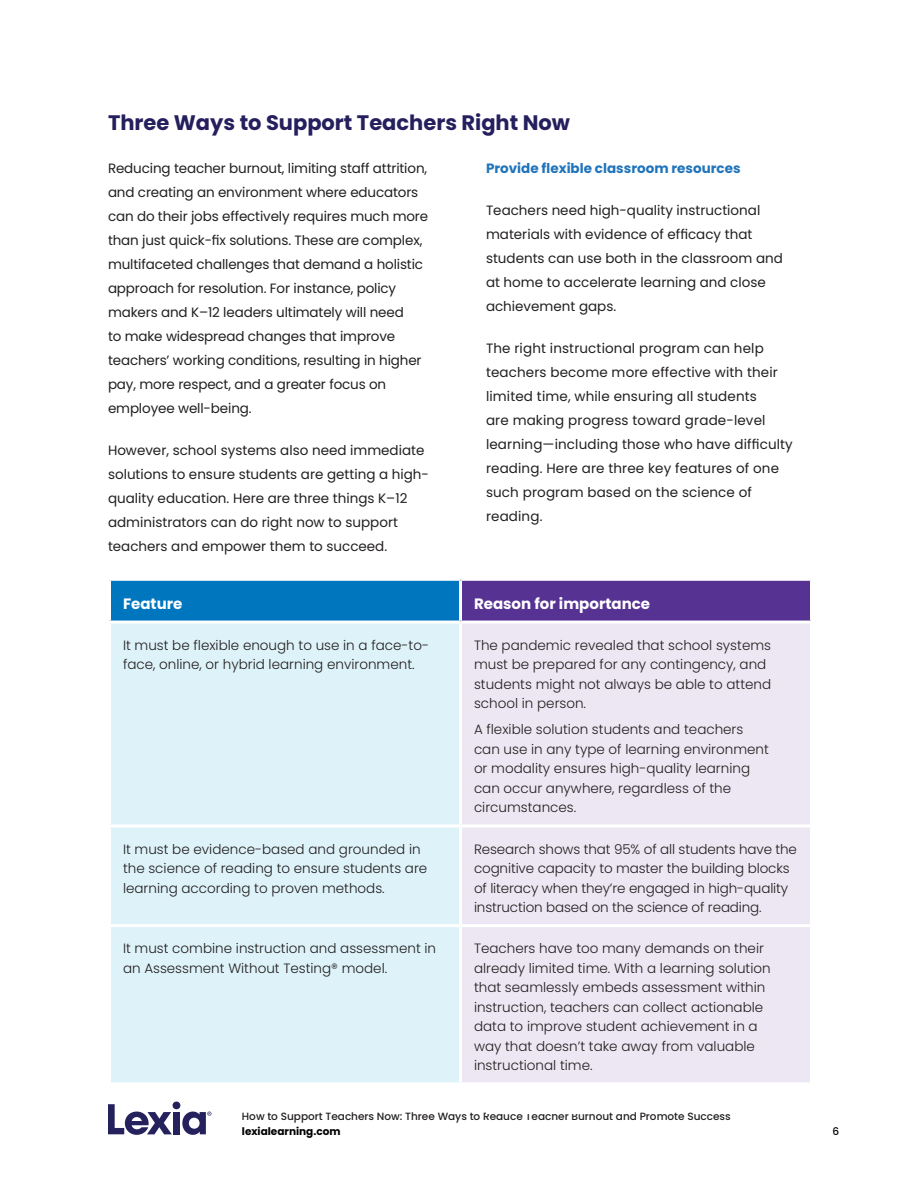
<style>
.page{position:relative;width:918px;height:1188px;background:#fff}
.page>*{position:absolute;margin:0;border:0;box-sizing:border-box;transform-origin:0 0}
.t1{font:700 21px "Poppins";color:#25205d}
.t2{font:700 15px "Poppins";color:#fff}
.t3{font:13.5px/24px "Poppins";color:#221f1f}
.t4{font:300 13.5px/19.5px "Poppins";color:#221f1f}
.t5{font:700 13.5px "Poppins";color:#2074bb}
.t6{font:500 10.5px "Poppins";color:#221f1f}
.t7{font:700 10.5px "Poppins";color:#020102}
.t8{font:500 10.5px "Poppins";color:#020102}
</style>
<div class="page">
<svg style="left:108px;top:1104px;width:64px;height:31px"></svg>
<div style="left:173px;top:1112px;width:7px;height:22px;background:#25215d"></div>
<div style="left:173px;top:1102px;width:7px;height:7px;background:#25215d;border-radius:50%"></div>
<svg style="left:182px;top:1112px;width:29px;height:23px"></svg>
<div style="left:110px;top:579px;width:350px;height:43px;background:#0076bf"></div>
<div style="left:460px;top:579px;width:352px;height:43px;background:#563393"></div>
<div style="left:111px;top:624px;width:348px;height:458px;background:#def2f9"></div>
<div style="left:462px;top:624px;width:348px;height:458px;background:#ece7f3"></div>
<hr style="left:108px;top:578px;width:352px;height:3px;background:#fff">
<hr style="left:108px;top:581px;width:3px;height:40px;background:#fff">
<hr style="left:460px;top:578px;width:353px;height:3px;background:#fff">
<hr style="left:459px;top:581px;width:3px;height:40px;background:#fff">
<hr style="left:810px;top:581px;width:3px;height:40px;background:#fff">
<hr style="left:108px;top:621px;width:352px;height:3px;background:#fff">
<hr style="left:460px;top:621px;width:353px;height:3px;background:#fff">
<hr style="left:108px;top:824px;width:352px;height:3px;background:#fff">
<hr style="left:460px;top:824px;width:353px;height:3px;background:#fff">
<hr style="left:108px;top:924px;width:352px;height:3px;background:#fff">
<hr style="left:460px;top:924px;width:353px;height:3px;background:#fff">
<h1 class="t1" style="left:108px;top:113px;width:464px">Three Ways to Support Teachers Right Now</h1>
<p class="t3" style="left:108px;top:156px;width:322px">Reducing teacher burnout, limiting staff attrition, and creating an environment where educators can do their jobs effectively requires much more than just quick-fix solutions. These are complex, multifaceted challenges that demand a holistic approach for resolution. For instance, policy makers and K–12 leaders ultimately will need<br>to make widespread changes that improve teachers’ working conditions, resulting in higher pay, more respect, and a greater focus on employee well-being.</p>
<p class="t3" style="left:108px;top:438px;width:323px">However, school systems also need immediate solutions to ensure students are getting a high&shy;quality education. Here are three things K–12 administrators can do right now to support teachers and empower them to succeed.</p>
<p class="t5" style="left:486px;top:160px;width:256px">Provide flexible classroom resources</p>
<p class="t3" style="left:486px;top:198px;width:298px">Teachers need high-quality instructional materials with evidence of efficacy that students can use both in the classroom and at home to accelerate learning and close achievement gaps.</p>
<p class="t3" style="left:486px;top:336px;width:308px">The right instructional program can help teachers become more effective with their limited time, while ensuring all students<br>are making progress toward grade-level learning—including those who have difficulty reading. Here are three key features of one such program based on the science of reading.</p>
<p class="t2" style="left:123px;top:597px;width:61px">Feature</p>
<p class="t2" style="left:474px;top:597px;width:178px">Reason for importance</p>
<p class="t4" style="left:123px;top:635px;width:308px">It must be flexible enough to use in a face-to&shy;face, online, or hybrid learning environment.</p>
<p class="t4" style="left:474px;top:635px;width:299px">The pandemic revealed that school systems must be prepared for any contingency, and students might not always be able to attend school in person.</p>
<p class="t4" style="left:474px;top:720px;width:296px">A flexible solution students and teachers can use in any type of learning environment or modality ensures high-quality learning can occur anywhere, regardless of the circumstances.</p>
<p class="t4" style="left:123px;top:839px;width:306px">It must be evidence-based and grounded in the science of reading to ensure students are learning according to proven methods.</p>
<p class="t4" style="left:474px;top:839px;width:325px">Research shows that 95% of all students have the cognitive capacity to master the building blocks of literacy when they’re engaged in high-quality instruction based on the science of reading.</p>
<p class="t4" style="left:123px;top:939px;width:315px">It must combine instruction and assessment in an Assessment Without Testing® model.</p>
<p class="t4" style="left:474px;top:939px;width:298px">Teachers have too many demands on their already limited time. With a learning solution that seamlessly embeds assessment within instruction, teachers can collect actionable data to improve student achievement in a way that doesn’t take away from valuable instructional time.</p>
<p class="t6" style="left:242px;top:1112px;width:490px">How to Support Teachers Now: Three Ways to Reduce Teacher Burnout and Promote Success</p>
<p class="t7" style="left:242px;top:1126px;width:100px">lexialearning.com</p>
<p class="t8" style="left:832px;top:1127px;width:8px">6</p>
</div>
